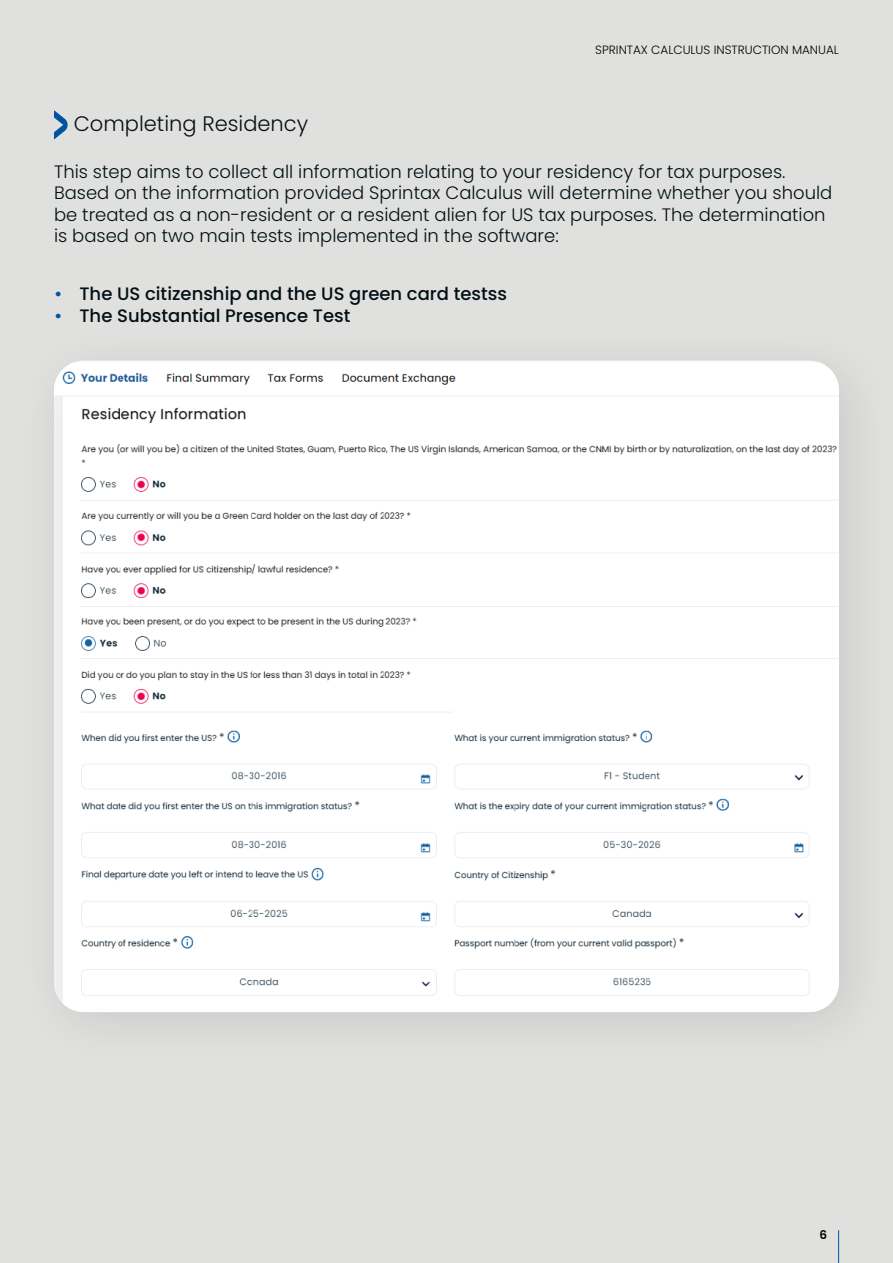
<style>
.page{position:relative;width:893px;height:1263px;background:#e0e1de}
.page>*{position:absolute;margin:0;border:0;box-sizing:border-box;transform-origin:0 0}
.t1{font:300 21px "Poppins";color:#050f15}
.t2{font:300 18px/21.6px "Poppins";color:#021016}
.t3{font:500 18px "Poppins";color:#021016}
.t4{font:300 12px "Poppins";color:#000}
.t5{font:600 12px "Poppins";color:#000}
.s1{color:#0055a3}
</style>
<div class="page">
<hr style="left:838px;top:1230px;width:1px;height:33px;background:#0055a3">
<svg style="left:54px;top:110px;width:14px;height:30px"></svg>
<img style="left:54px;top:362px;width:785px;height:650px">
<p class="t4" style="left:595px;top:43px;width:245px">SPRINTAX CALCULUS INSTRUCTION MANUAL</p>
<p class="t1" style="left:74px;top:111px;width:236px">Completing Residency</p>
<p class="t2" style="left:54px;top:161px;width:780px">This step aims to collect all information relating to your residency for tax purposes.<br>Based on the information provided Sprintax Calculus will determine whether you should be treated as a non-resident or a resident alien for US tax purposes. The determination is based on two main tests implemented in the software:</p>
<p class="t3" style="left:54px;top:283px;width:455px"><span class="s1">•</span> The US citizenship and the US green card testss</p>
<p class="t3" style="left:54px;top:305px;width:298px"><span class="s1">•</span> The Substantial Presence Test</p>
<p class="t5" style="left:819px;top:1227px;width:9px">6</p>
</div>
